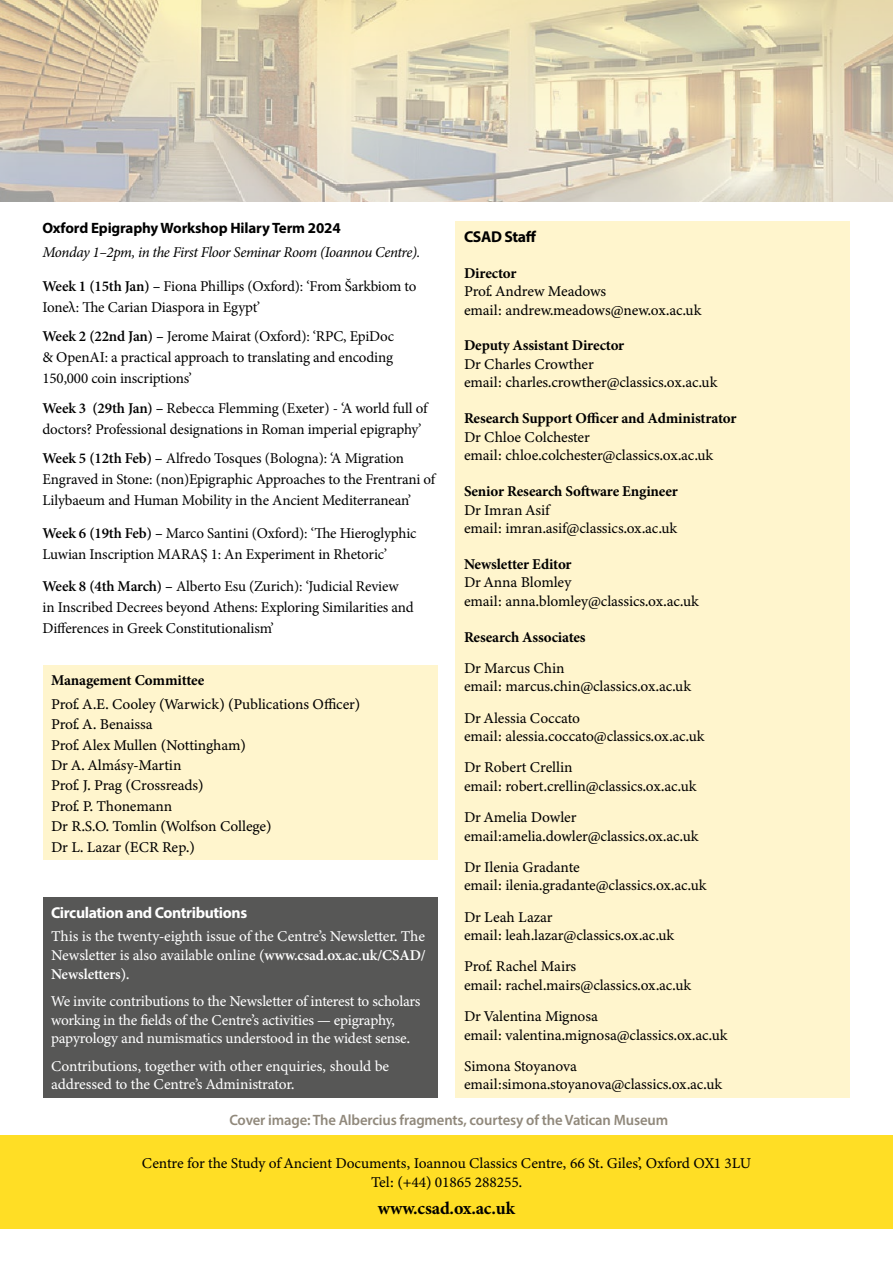
<style>
.page{position:relative;width:893px;height:1263px;background:#fff}
.page>*{position:absolute;margin:0;border:0;box-sizing:border-box;transform-origin:0 0}
.Body_text{font:700 18px "Minion Pro";letter-spacing:-.01em;color:#000}
.Heading_B__news{font:700 15.75px "Myriad Pro";letter-spacing:-.025em;color:#fff}
.Heading_B__news-2{font:700 15.75px "Myriad Pro";letter-spacing:-.025em;color:#000}
.Body_text-2{font:15px/18.5px "Minion Variable Concept";letter-spacing:-.01em;color:#000}
.Body_text-3{font:15px/21px "Minion Pro";letter-spacing:-.01em;color:#000}
.Body_text-4{font:15px/18.8px "Minion Variable Concept";letter-spacing:-.02em;color:#fff}
.Captions__grey{font:600 15px "Myriad Pro";letter-spacing:-.01em;color:#90887b}
.Heading_B__news-3{font:italic 15px "Minion Pro";letter-spacing:-.03em;color:#000}
.Heading_B__news-4{font:700 15px "Myriad Pro";letter-spacing:-.01em;color:#000}
.Body_text-5{font:700 15px "Minion Pro";letter-spacing:-.01em;color:#000}
.s1{font-weight:600}
.s2{font-family:"Minion Pro";font-weight:600}
.s3{font-family:"Minion Pro";font-weight:700}
</style>
<div class="page">
<div style="left:0;top:1135px;width:893px;height:94px;background:#ffde25"></div>
<img style="left:0;top:0;width:893px;height:202px">
<div style="left:43px;top:898px;width:394px;height:200px;background:#575756"></div>
<div style="left:455px;top:222px;width:395px;height:876px;background:#fff5cd"></div>
<div style="left:43px;top:666px;width:394px;height:194px;background:#fff5cd"></div>
<p class="Heading_B__news-4" style="left:43px;top:218px;width:300px">Oxford Epigraphy Workshop Hilary Term 2024</p>
<p class="Heading_B__news-3" style="left:43px;top:242px;width:379px">Monday 1–2pm, in the First Floor Seminar Room (Ioannou Centre).</p>
<p class="Body_text-3" style="left:43px;top:275px;width:375px"><span class="s1">Week 1 (15th Jan) –</span> Fiona Phillips (Oxford): ‘From Šarkbiom to<br>Ioneλ: The Carian Diaspora in Egypt’</p>
<p class="Body_text-3" style="left:43px;top:326px;width:353px;text-align:justify"><span class="s1">Week 2 (22nd Jan) –</span> Jerome Mairat (Oxford): ‘RPC, EpiDoc &amp; OpenAI: a practical approach to translating and encoding 150,000 coin inscriptions’</p>
<p class="Body_text-3" style="left:43px;top:397px;width:387px"><span class="s1">Week 3 (29th Jan) –</span> Rebecca Flemming (Exeter) - ‘A world full of doctors? Professional designations in Roman imperial epigraphy’</p>
<p class="Body_text-3" style="left:43px;top:448px;width:394px"><span class="s1">Week 5 (12th Feb) –</span> Alfredo Tosques (Bologna): ‘A Migration<br>Engraved in Stone: (non)Epigraphic Approaches to the Frentrani of<br>Lilybaeum and Human Mobility in the Ancient Mediterranean’</p>
<p class="Body_text-3" style="left:43px;top:522px;width:376px"><span class="s1">Week 6 (19th Feb) –</span> Marco Santini (Oxford): ‘The Hieroglyphic<br>Luwian Inscription MARAŞ 1: An Experiment in Rhetoric’</p>
<p class="Body_text-3" style="left:43px;top:576px;width:373px"><span class="s1">Week 8 (4th March) –</span> Alberto Esu (Zurich): ‘Judicial Review in Inscribed Decrees beyond Athens: Exploring Similarities and<br>Differences in Greek Constitutionalism’</p>
<p class="Body_text-5" style="left:51px;top:670px;width:155px">Management Committee</p>
<p class="Body_text-2" style="left:51px;top:694px;width:311px;line-height:20.4px">Prof. A.E. Cooley (Warwick) (Publications Officer)<br>Prof. A. Benaissa<br>Prof. Alex Mullen (Nottingham)<br>Dr A. Almásy-Martin<br>Prof. J. Prag (Crossreads)<br>Prof. P. Thonemann<br>Dr R.S.O. Tomlin (Wolfson College)<br>Dr L. Lazar (ECR Rep.)</p>
<p class="Heading_B__news" style="left:51px;top:902px;width:198px">Circulation and Contributions</p>
<p class="Body_text-4" style="left:51px;top:927px;width:376px;text-align:justify">This is the twenty-eighth issue of the Centre’s Newsletter. The Newsletter is also available online (<span class="s2">www.csad.ox.ac.uk/CSAD/ Newsletters</span>).</p>
<p class="Body_text-4" style="left:51px;top:991px;width:371px">We invite contributions to the Newsletter of interest to scholars working in the fields of the Centre’s activities — epigraphy, papyrology and numismatics understood in the widest sense.</p>
<p class="Body_text-4" style="left:51px;top:1056px;width:340px">Contributions, together with other enquiries, should be addressed to the Centre’s Administrator.</p>
<p class="Heading_B__news-2" style="left:464px;top:226px;width:74px">CSAD Staff</p>
<p class="Body_text-2" style="left:464px;top:264px;width:239px"><span class="s3">Director<br></span>Prof. Andrew Meadows<br>email: andrew.meadows@new.ox.ac.uk</p>
<p class="Body_text-2" style="left:464px;top:336px;width:255px"><span class="s3">Deputy Assistant Director<br></span>Dr Charles Crowther<br>email: charles.crowther@classics.ox.ac.uk</p>
<p class="Body_text-2" style="left:464px;top:409px;width:274px"><span class="s3">Research Support Officer and Administrator<br></span>Dr Chloe Colchester<br>email: chloe.colchester@classics.ox.ac.uk</p>
<p class="Body_text-2" style="left:464px;top:482px;width:215px"><span class="s3">Senior Research Software Engineer<br></span>Dr Imran Asif<br>email: imran.asif@classics.ox.ac.uk</p>
<p class="Body_text-2" style="left:464px;top:555px;width:236px"><span class="s3">Newsletter Editor<br></span>Dr Anna Blomley<br>email: anna.blomley@classics.ox.ac.uk</p>
<p class="Body_text-5" style="left:464px;top:626px;width:123px">Research Associates</p>
<p class="Body_text-2" style="left:464px;top:659px;width:228px">Dr Marcus Chin<br>email: marcus.chin@classics.ox.ac.uk</p>
<p class="Body_text-2" style="left:464px;top:708px;width:242px">Dr Alessia Coccato<br>email: alessia.coccato@classics.ox.ac.uk</p>
<p class="Body_text-2" style="left:464px;top:758px;width:234px">Dr Robert Crellin<br>email: robert.crellin@classics.ox.ac.uk</p>
<p class="Body_text-2" style="left:464px;top:808px;width:236px">Dr Amelia Dowler email:amelia.dowler@classics.ox.ac.uk</p>
<p class="Body_text-2" style="left:464px;top:858px;width:244px">Dr Ilenia Gradante<br>email: ilenia.gradante@classics.ox.ac.uk</p>
<p class="Body_text-2" style="left:464px;top:907px;width:212px">Dr Leah Lazar<br>email: leah.lazar@classics.ox.ac.uk</p>
<p class="Body_text-2" style="left:464px;top:957px;width:229px">Prof. Rachel Mairs<br>email: rachel.mairs@classics.ox.ac.uk</p>
<p class="Body_text-2" style="left:464px;top:1007px;width:265px">Dr Valentina Mignosa<br>email: valentina.mignosa@classics.ox.ac.uk</p>
<p class="Body_text-2" style="left:464px;top:1057px;width:259px">Simona Stoyanova email:simona.stoyanova@classics.ox.ac.uk</p>
<p class="Captions__grey" style="left:229px;top:1110px;width:440px">Cover image: The Albercius fragments, courtesy of the Vatican Museum</p>
<p class="Body_text-2" style="left:142px;top:1153px;width:611px;text-align:center">Centre for the Study of Ancient Documents, Ioannou Classics Centre, 66 St. Giles’, Oxford OX1 3LU<br>Tel: (+44) 01865 288255.</p>
<p class="Body_text" style="left:378px;top:1195px;width:139px">www.csad.ox.ac.uk</p>
</div>
